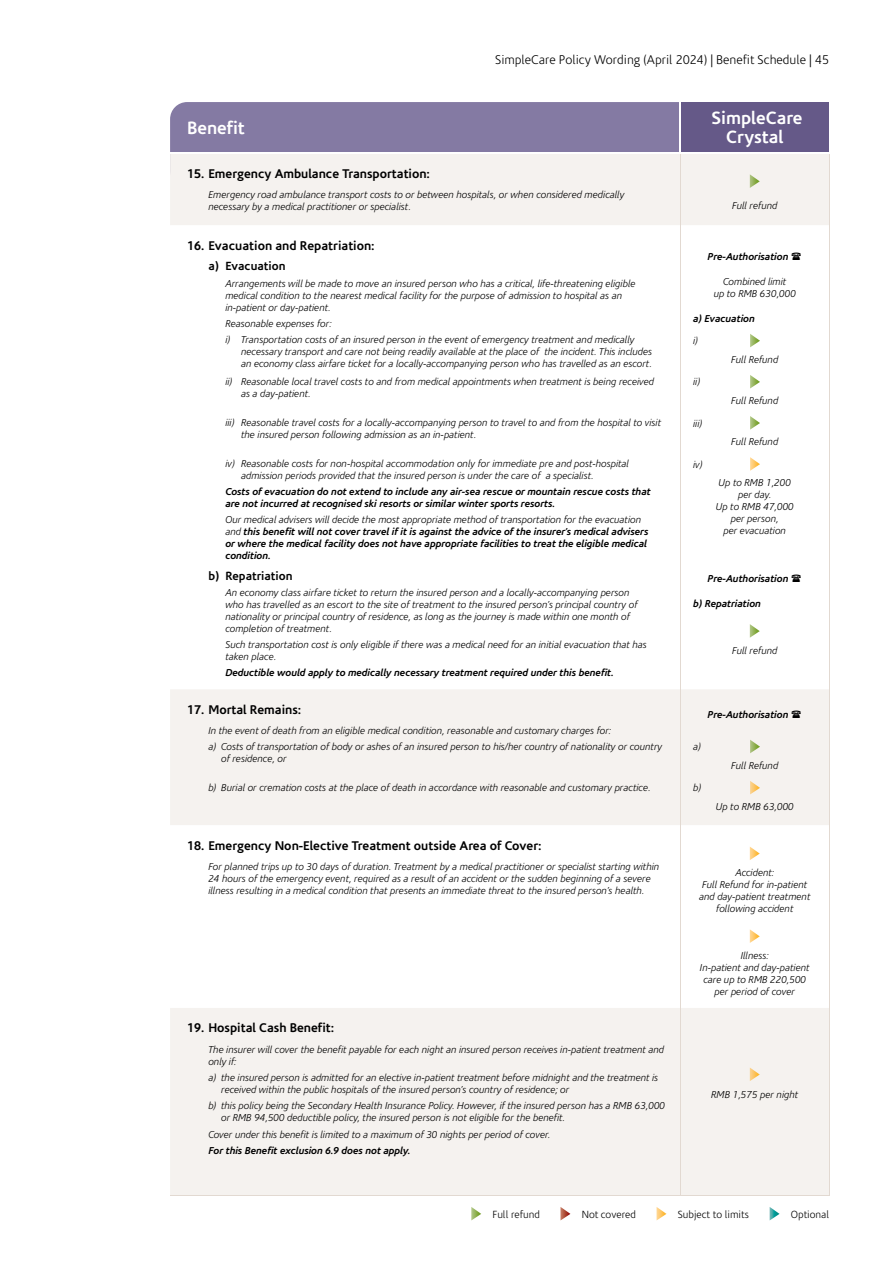
<style>
.page{position:relative;width:893px;height:1263px;background:#fff}
.page>*{position:absolute;margin:0;border:0;box-sizing:border-box;transform-origin:0 0}
.t1{font:700 18px/19.5px "Corisande";color:#fff;text-align:center}
.t2{font:700 12.75px "Corisande";color:#000}
.t3{font:300 12.75px "Corisande";color:#000}
.t4{font:700 12px "Corisande";color:#000}
.t5{font:300 10.5px "Corisande";color:#000}
.t6{font:italic 300 10.2px/12px "Corisande";color:#000}
.t7{font:italic 700 10.2px/12px "Corisande";color:#000}
.s1{font-weight:300}
</style>
<div class="page">
<svg style="left:471px;top:1207px;width:10px;height:13px"></svg>
<svg style="left:560px;top:1207px;width:10px;height:13px"></svg>
<svg style="left:770px;top:1207px;width:9px;height:13px"></svg>
<svg style="left:657px;top:1207px;width:9px;height:13px"></svg>
<div style="left:170px;top:102px;width:566px;height:85px;background:#847aa3;border-radius:17px"></div>
<div style="left:680px;top:102px;width:149px;height:51px;background:#655988"></div>
<div style="left:170px;top:154px;width:659px;height:1041px;background:#f5f2ef"></div>
<svg style="left:170px;top:225px;width:659px;height:783px"></svg>
<hr style="left:170px;top:152px;width:659px;height:2px;background:#fff">
<hr style="left:680px;top:154px;width:1px;height:71px;background:#e2d9d1">
<hr style="left:829px;top:154px;width:1px;height:71px;background:#e2d9d1">
<hr style="left:680px;top:225px;width:1px;height:464px;background:#e2d9d1">
<hr style="left:829px;top:225px;width:1px;height:464px;background:#e2d9d1">
<hr style="left:680px;top:689px;width:1px;height:136px;background:#e2d9d1">
<hr style="left:829px;top:689px;width:1px;height:136px;background:#e2d9d1">
<hr style="left:680px;top:825px;width:1px;height:183px;background:#e2d9d1">
<hr style="left:829px;top:825px;width:1px;height:183px;background:#e2d9d1">
<hr style="left:680px;top:1008px;width:1px;height:187px;background:#e2d9d1">
<hr style="left:829px;top:1008px;width:1px;height:187px;background:#e2d9d1">
<hr style="left:170px;top:1195px;width:659px;height:1px;background:#e2d9d1">
<hr style="left:680px;top:102px;width:1px;height:50px;background:#fff">
<svg style="left:750px;top:174px;width:10px;height:14px"></svg>
<svg style="left:750px;top:334px;width:10px;height:13px"></svg>
<svg style="left:750px;top:375px;width:10px;height:13px"></svg>
<svg style="left:750px;top:416px;width:10px;height:14px"></svg>
<svg style="left:750px;top:457px;width:10px;height:14px"></svg>
<svg style="left:750px;top:624px;width:10px;height:14px"></svg>
<svg style="left:750px;top:740px;width:10px;height:13px"></svg>
<svg style="left:750px;top:781px;width:10px;height:13px"></svg>
<svg style="left:750px;top:846px;width:10px;height:14px"></svg>
<svg style="left:750px;top:929px;width:10px;height:14px"></svg>
<svg style="left:750px;top:1067px;width:10px;height:14px"></svg>
<svg style="left:792px;top:252px;width:9px;height:8px"></svg>
<svg style="left:792px;top:575px;width:9px;height:7px"></svg>
<svg style="left:792px;top:710px;width:9px;height:7px"></svg>
<p class="t3" style="left:495px;top:53px;width:335px">SimpleCare Policy Wording (April 2024) | Benefit Schedule | 45</p>
<h1 class="t1" style="left:187px;top:118px;width:59px">Benefit</h1>
<h1 class="t1" style="left:711px;top:108px;width:93px">SimpleCare<br>Crystal</h1>
<p class="t2" style="left:187px;top:166px;width:244px">15. Emergency Ambulance Transportation:</p>
<p class="t6" style="left:208px;top:189px;width:417px">Emergency road ambulance transport costs to or between hospitals, or when considered medically necessary by a medical practitioner or specialist.</p>
<p class="t6" style="left:732px;top:200px;width:47px">Full refund</p>
<p class="t2" style="left:187px;top:238px;width:189px">16. Evacuation and Repatriation:</p>
<p class="t4" style="left:208px;top:259px;width:79px">a) Evacuation</p>
<p class="t6" style="left:225px;top:277px;width:412px">Arrangements will be made to move an insured person who has a critical, life-threatening eligible medical condition to the nearest medical facility for the purpose of admission to hospital as an in-patient or day-patient.</p>
<p class="t6" style="left:225px;top:316px;width:411px;line-height:16.2px">Reasonable expenses for:<br>i) Transportation costs of an insured person in the event of emergency treatment and medically</p>
<p class="t6" style="left:241px;top:346px;width:413px">necessary transport and care not being readily available at the place of the incident. This includes an economy class airfare ticket for a locally-accompanying person who has travelled as an escort.</p>
<p class="t6" style="left:241px;top:375px;width:415px;text-indent:-16px">ii) Reasonable local travel costs to and from medical appointments when treatment is being received as a day-patient.</p>
<p class="t6" style="left:241px;top:416px;width:422px;text-indent:-16px">iii) Reasonable travel costs for a locally-accompanying person to travel to and from the hospital to visit the insured person following admission as an in-patient.</p>
<p class="t6" style="left:241px;top:457px;width:389px;text-indent:-16px">iv) Reasonable costs for non-hospital accommodation only for immediate pre and post-hospital admission periods provided that the insured person is under the care of a specialist.</p>
<p class="t7" style="left:225px;top:486px;width:427px">Costs of evacuation do not extend to include any air-sea rescue or mountain rescue costs that are not incurred at recognised ski resorts or similar winter sports resorts.</p>
<p class="t7" style="left:225px;top:514px;width:425px"><span class="s1">Our medical advisers will decide the most appropriate method of transportation for the evacuation and</span> this benefit will not cover travel if it is against the advice of the insurer’s medical advisers or where the medical facility does not have appropriate facilities to treat the eligible medical condition.</p>
<p class="t4" style="left:208px;top:569px;width:86px">b) Repatriation</p>
<p class="t6" style="left:225px;top:587px;width:414px">An economy class airfare ticket to return the insured person and a locally-accompanying person who has travelled as an escort to the site of treatment to the insured person’s principal country of nationality or principal country of residence, as long as the journey is made within one month of completion of treatment.</p>
<p class="t6" style="left:225px;top:639px;width:423px">Such transportation cost is only eligible if there was a medical need for an initial evacuation that has taken place.</p>
<p class="t7" style="left:225px;top:667px;width:390px">Deductible would apply to medically necessary treatment required under this benefit.</p>
<p class="t7" style="left:708px;top:251px;width:82px">Pre-Authorisation</p>
<p class="t6" style="left:714px;top:276px;width:84px;text-align:center">Combined limit<br>up to RMB 630,000</p>
<p class="t7" style="left:693px;top:312px;width:63px">a) Evacuation</p>
<p class="t6" style="left:693px;top:335px;width:6px">i)</p>
<p class="t6" style="left:731px;top:354px;width:49px">Full Refund</p>
<p class="t6" style="left:693px;top:376px;width:9px">ii)</p>
<p class="t6" style="left:731px;top:395px;width:49px">Full Refund</p>
<p class="t6" style="left:693px;top:417px;width:11px">iii)</p>
<p class="t6" style="left:731px;top:436px;width:49px">Full Refund</p>
<p class="t6" style="left:693px;top:459px;width:11px">iv)</p>
<p class="t6" style="left:716px;top:477px;width:80px;text-align:center">Up to RMB 1,200 per day.<br>Up to RMB 47,000 per person,<br>per evacuation</p>
<p class="t7" style="left:708px;top:573px;width:82px">Pre-Authorisation</p>
<p class="t7" style="left:693px;top:598px;width:69px">b) Repatriation</p>
<p class="t6" style="left:732px;top:645px;width:47px">Full refund</p>
<p class="t2" style="left:187px;top:702px;width:116px">17. Mortal Remains:</p>
<p class="t6" style="left:208px;top:723px;width:455px;line-height:16.2px">In the event of death from an eligible medical condition, reasonable and customary charges for:<br>a) Costs of transportation of body or ashes of an insured person to his/her country of nationality or country</p>
<p class="t6" style="left:221px;top:753px;width:67px">of residence, or</p>
<p class="t6" style="left:208px;top:782px;width:444px">b) Burial or cremation costs at the place of death in accordance with reasonable and customary practice.</p>
<p class="t7" style="left:708px;top:708px;width:82px">Pre-Authorisation</p>
<p class="t6" style="left:693px;top:741px;width:9px">a)</p>
<p class="t6" style="left:693px;top:782px;width:10px">b)</p>
<p class="t6" style="left:731px;top:759px;width:49px">Full Refund</p>
<p class="t6" style="left:716px;top:801px;width:80px">Up to RMB 63,000</p>
<p class="t2" style="left:187px;top:838px;width:356px">18. Emergency Non-Elective Treatment outside Area of Cover:</p>
<p class="t6" style="left:208px;top:861px;width:452px">For planned trips up to 30 days of duration. Treatment by a medical practitioner or specialist starting within<br>24 hours of the emergency event, required as a result of an accident or the sudden beginning of a severe illness resulting in a medical condition that presents an immediate threat to the insured person’s health.</p>
<p class="t6" style="left:699px;top:867px;width:113px;text-align:center">Accident:<br>Full Refund for in-patient and day-patient treatment following accident</p>
<p class="t6" style="left:700px;top:950px;width:111px;text-align:center">Illness:<br>In-patient and day-patient care up to RMB 220,500 per period of cover</p>
<p class="t2" style="left:187px;top:1021px;width:149px">19. Hospital Cash Benefit:</p>
<p class="t6" style="left:208px;top:1044px;width:457px">The insurer will cover the benefit payable for each night an insured person receives in-patient treatment and only if:</p>
<p class="t6" style="left:221px;top:1072px;width:439px;text-indent:-13px">a) the insured person is admitted for an elective in-patient treatment before midnight and the treatment is received within the public hospitals of the insured person’s country of residence; or</p>
<p class="t6" style="left:221px;top:1100px;width:446px;text-indent:-13px">b) this policy being the Secondary Health Insurance Policy. However, if the insured person has a RMB 63,000 or RMB 94,500 deductible policy, the insured person is not eligible for the benefit.</p>
<p class="t6" style="left:208px;top:1128px;width:343px">Cover under this benefit is limited to a maximum of 30 nights per period of cover.</p>
<p class="t7" style="left:208px;top:1145px;width:204px">For this Benefit exclusion 6.9 does not apply.</p>
<p class="t6" style="left:711px;top:1088px;width:89px">RMB 1,575 per night</p>
<p class="t5" style="left:493px;top:1209px;width:49px">Full refund</p>
<p class="t5" style="left:582px;top:1209px;width:56px">Not covered</p>
<p class="t5" style="left:678px;top:1209px;width:72px">Subject to limits</p>
<p class="t5" style="left:791px;top:1209px;width:40px">Optional</p>
</div>
